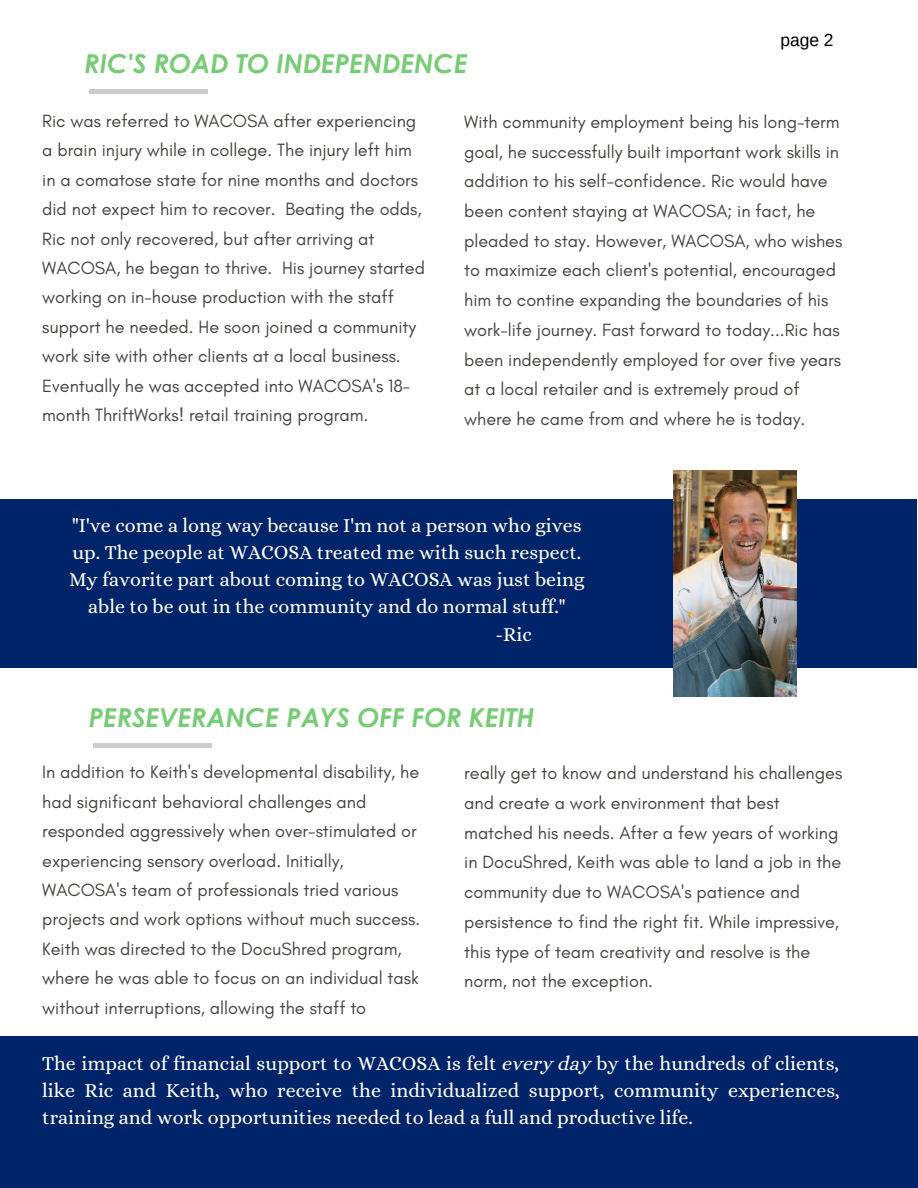
<style>
.page{position:relative;width:918px;height:1188px;background:#fff}
.page>*{position:absolute;margin:0;border:0;box-sizing:border-box;transform-origin:0 0}
.t1{font:italic 700 26.1px "Century Gothic";color:#78cc76}
.t2{font:19.95px/27.2px "Alice";color:#fffff4;text-align:justify}
.t3{font:18px/29.4px "Glacial Indifference";color:#444440}
.t4{font:17.4px "Arimo";color:#000}
.s1{font-family:"CA Generated"}
</style>
<div class="page">
<hr style="left:89px;top:90px;width:118px;height:4px;background:#ccc">
<div style="left:0;top:500px;width:916px;height:168px;background:#002469"></div>
<img style="left:674px;top:471px;width:123px;height:226px">
<div style="left:93px;top:743px;width:119px;height:5px;background:#ccc"></div>
<div style="left:0;top:1036px;width:918px;height:152px;background:#002469"></div>
<p class="t4" style="left:780px;top:29px;width:55px">page 2</p>
<h1 class="t1" style="left:85px;top:44px;width:385px">RIC'S ROAD TO INDEPENDENCE</h1>
<p class="t3" style="left:42px;top:107px;width:384px">Ric was referred to WACOSA after experiencing a brain injury while in college. The injury left him in a comatose state for nine months and doctors did not expect him to recover. Beating the odds, Ric not only recovered, but after arriving at WACOSA, he began to thrive. His journey started working on in-house production with the staff support he needed. He soon joined a community work site with other clients at a local business.<br>Eventually he was accepted into WACOSA's 18- month ThriftWorks! retail training program.</p>
<p class="t3" style="left:464px;top:107px;width:380px">With community employment being his long-term goal, he successfully built important work skills in addition to his self-confidence. Ric would have been content staying at WACOSA; in fact, he pleaded to stay. However, WACOSA, who wishes to maximize each client's potential, encouraged him to contine expanding the boundaries of his work-life journey. Fast forward to today...Ric has been independently employed for over five years at a local retailer and is extremely proud of where he came from and where he is today.</p>
<p class="t2" style="left:72px;top:513px;width:511px">"I've come a long way because I'm not a person who gives</p>
<p class="t2" style="left:72px;top:540px;width:511px">up. The people at WACOSA treated me with such respect.</p>
<p class="t2" style="left:69px;top:567px;width:517px">My favorite part about coming to WACOSA was just being</p>
<p class="t2" style="left:88px;top:594px;width:479px">able to be out in the community and do normal stuff."</p>
<p class="t2" style="left:496px;top:621px;width:38px">-Ric</p>
<h1 class="t1" style="left:89px;top:697px;width:447px">PERSEVERANCE PAYS OFF FOR KEITH</h1>
<p class="t3" style="left:42px;top:758px;width:380px">In addition to Keith's developmental disability, he had significant behavioral challenges and responded aggressively when over-stimulated or experiencing sensory overload. Initially, WACOSA's team of professionals tried various projects and work options without much success.<br>Keith was directed to the DocuShred program, where he was able to focus on an individual task without interruptions, allowing the staff to</p>
<p class="t3" style="left:464px;top:759px;width:380px">really get to know and understand his challenges and create a work environment that best matched his needs. After a few years of working in DocuShred, Keith was able to land a job in the community due to WACOSA's patience and persistence to find the right fit. While impressive, this type of team creativity and resolve is the norm, not the exception.</p>
<p class="t2" style="left:42px;top:1051px;width:799px">The impact of financial support to WACOSA is felt <span class="s1">every day</span> by the hundreds of clients, like Ric and Keith, who receive the individualized support, community experiences, training and work opportunities needed to lead a full and productive life.</p>
</div>
